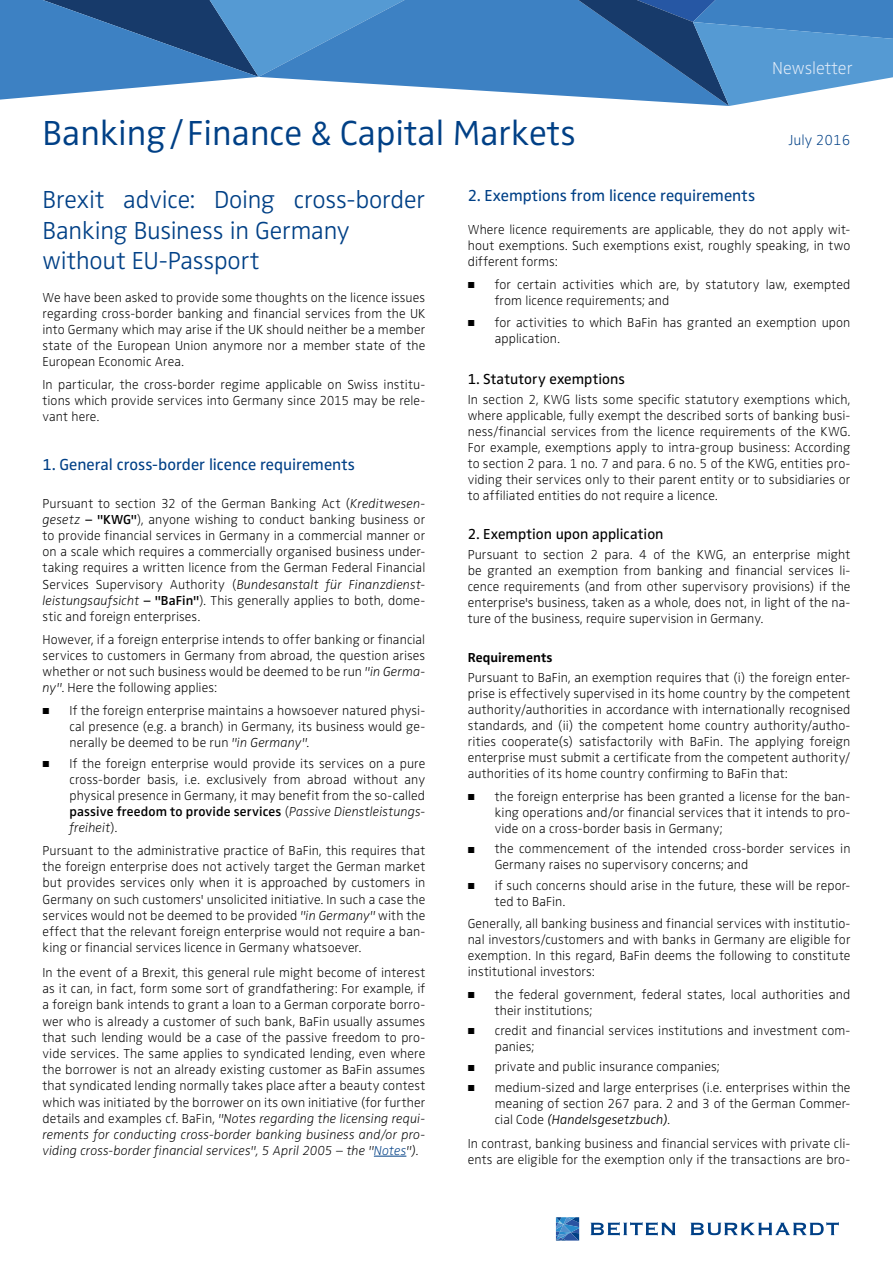
<style>
.page{position:relative;width:893px;height:1263px;background:#fff}
.page>*{position:absolute;margin:0;border:0;box-sizing:border-box;transform-origin:0 0}
.t1{font:300 36px "Zwo OT";color:#004086}
.t2{font:300 25.5px/30.6px "Zwo OT";letter-spacing:-.01em;color:#004086}
.t3{font:300 expanded 18px "Zwo OT";color:#e0ebf8}
.t4{font:16.5px "Zwo OT";color:#004086}
.t5{font:15px "Zwo OT";letter-spacing:.005em;color:#000}
.t6{font:300 expanded 15px "Zwo OT";color:#004086}
.t7{font:300 expanded 13.5px/16.2px "Zwo OT";letter-spacing:.01em;color:#000;text-align:justify}
.t8{font:700 13.5px "Zwo OT";letter-spacing:.01em;color:#000}
.s1{font-style:italic}
.s2{font-weight:400;font-stretch:normal}
.s3{font-weight:600;font-stretch:normal}
.s4{font-size:9px}
.s5{font-style:italic;color:#004086}
.s6{font-style:italic;font-stretch:normal}
</style>
<div class="page">
<div style="left:432px;top:0;width:128px;height:96px;background:#3d81c3"></div>
<svg style="left:0;top:0;width:432px;height:100px;background:#578cc1"></svg>
<svg style="left:560px;top:0;width:333px;height:106px;background:#5089c0"></svg>
<svg style="left:591px;top:1222px;width:84px;height:13px"></svg>
<svg style="left:556px;top:1217px;width:23px;height:23px"></svg>
<svg style="left:690px;top:1222px;width:149px;height:13px"></svg>
<hr style="left:374px;top:1156px;width:32px;height:1px;background:#004086">
<h1 class="t1" style="left:43px;top:112px;width:535px">Banking/Finance &amp; Capital Markets</h1>
<h3 class="t3" style="left:772px;top:58px;width:82px">Newsletter</h3>
<p class="t6" style="left:789px;top:131px;width:63px">July 2016</p>
<h2 class="t2" style="left:43px;top:185px;width:384px">Brexit advice: Doing cross-border<br>Banking Business in Germany without EU-Passport</h2>
<p class="t7" style="left:43px;top:289px;width:384px">We have been asked to provide some thoughts on the licence issues regarding cross-border banking and financial services from the UK into Germany which may arise if the UK should neither be a member state of the European Union anymore nor a member state of the European Economic Area.</p>
<p class="t7" style="left:43px;top:377px;width:384px">In particular, the cross-border regime applicable on Swiss institu&shy;tions which provide services into Germany since 2015 may be rele&shy;vant here.</p>
<p class="t4" style="left:43px;top:455px;width:314px">1. General cross-border licence requirements</p>
<p class="t7" style="left:43px;top:495px;width:384px">Pursuant to section 32 of the German Banking Act (<span class="s1">Kreditwesen&shy;gesetz</span> <span class="s2">–</span> <span class="s3">"KWG"</span>), anyone wishing to conduct banking business or to provide financial services in Germany in a commercial manner or on a scale which requires a commercially organised business under&shy;taking requires a written licence from the German Federal Financial Services Supervisory Authority (<span class="s1">Bundesanstalt für Finanzdienst&shy;leistungsaufsicht</span> <span class="s2">–</span> <span class="s3">"BaFin"</span>). This generally applies to both, dome&shy;stic and foreign enterprises.</p>
<p class="t7" style="left:43px;top:631px;width:384px">However, if a foreign enterprise intends to offer banking or financial services to customers in Germany from abroad, the question arises whether or not such business would be deemed to be run <span class="s1">"in Germa&shy;ny"</span>. Here the following applies:</p>
<p class="t7" style="left:70px;top:702px;width:357px;text-indent:-27px"><span class="s4">■</span> If the foreign enterprise maintains a howsoever natured physi&shy;cal presence (e.g. a branch) in Germany, its business would ge&shy;nerally be deemed to be run <span class="s1">"in Germany".</span></p>
<p class="t7" style="left:70px;top:755px;width:357px;text-indent:-27px"><span class="s4">■</span> If the foreign enterprise would provide its services on a pure cross-border basis, i.e. exclusively from abroad without any physical presence in Germany, it may benefit from the so-called <span class="s3">passive freedom to provide services</span> (<span class="s1">Passive Dienstleistungs&shy;freiheit</span>).</p>
<p class="t7" style="left:43px;top:843px;width:384px">Pursuant to the administrative practice of BaFin, this requires that the foreign enterprise does not actively target the German market but provides services only when it is approached by customers in Germany on such customers' unsolicited initiative. In such a case the services would not be deemed to be provided <span class="s1">"in Germany"</span> with the effect that the relevant foreign enterprise would not require a ban&shy;king or financial services licence in Germany whatsoever.</p>
<p class="t7" style="left:43px;top:965px;width:384px">In the event of a Brexit, this general rule might become of interest as it can, in fact, form some sort of grandfathering: For example, if a foreign bank intends to grant a loan to a German corporate borro&shy;wer who is already a customer of such bank, BaFin usually assumes that such lending would be a case of the passive freedom to pro&shy;vide services. The same applies to syndicated lending, even where the borrower is not an already existing customer as BaFin assumes that syndicated lending normally takes place after a beauty contest which was initiated by the borrower on its own initiative (for further details and examples cf. BaFin, <span class="s1">"Notes regarding the licensing requi&shy;rements for conducting cross-border banking business and/or pro&shy;viding cross-border financial services", 5 April 2005 – the "</span><span class="s5">Notes</span><span class="s1">")</span>.</p>
<p class="t4" style="left:468px;top:186px;width:289px">2. Exemptions from licence requirements</p>
<p class="t7" style="left:468px;top:222px;width:384px">Where licence requirements are applicable, they do not apply wit&shy;hout exemptions. Such exemptions exist, roughly speaking, in two different forms:</p>
<p class="t7" style="left:495px;top:276px;width:357px;text-indent:-27px"><span class="s4">■</span> for certain activities which are, by statutory law, exempted from licence requirements; and</p>
<p class="t7" style="left:495px;top:315px;width:357px;text-indent:-27px"><span class="s4">■</span> for activities to which BaFin has granted an exemption upon application.</p>
<p class="t5" style="left:468px;top:370px;width:159px">1. Statutory exemptions</p>
<p class="t7" style="left:468px;top:392px;width:384px">In section 2, KWG lists some specific statutory exemptions which, where applicable, fully exempt the described sorts of banking busi&shy;ness/financial services from the licence requirements of the KWG.<br>For example, exemptions apply to intra-group business: According to section 2 para. 1 no. 7 and para. 6 no. 5 of the KWG, entities pro&shy;viding their services only to their parent entity or to subsidiaries or to affiliated entities do not require a licence.</p>
<p class="t5" style="left:468px;top:525px;width:197px">2. Exemption upon application</p>
<p class="t7" style="left:468px;top:547px;width:384px">Pursuant to section 2 para. 4 of the KWG, an enterprise might be granted an exemption from banking and financial services li&shy;cence requirements (and from other supervisory provisions) if the enterprise's business, taken as a whole, does not, in light of the na&shy;ture of the business, require supervision in Germany.</p>
<p class="t8" style="left:468px;top:649px;width:86px">Requirements</p>
<p class="t7" style="left:468px;top:670px;width:384px">Pursuant to BaFin, an exemption requires that (i) the foreign enter&shy;prise is effectively supervised in its home country by the competent authority/authorities in accordance with internationally recognised standards, and (ii) the competent home country authority/autho&shy;rities cooperate(s) satisfactorily with BaFin. The applying foreign enterprise must submit a certificate from the competent authority/ authorities of its home country confirming to BaFin that:</p>
<p class="t7" style="left:495px;top:789px;width:357px;text-indent:-27px"><span class="s4">■</span> the foreign enterprise has been granted a license for the ban&shy;king operations and/or financial services that it intends to pro&shy;vide on a cross-border basis in Germany;</p>
<p class="t7" style="left:495px;top:841px;width:357px;text-indent:-27px"><span class="s4">■</span> the commencement of the intended cross-border services in<br>Germany raises no supervisory concerns; and</p>
<p class="t7" style="left:495px;top:877px;width:357px;text-indent:-27px"><span class="s4">■</span> if such concerns should arise in the future, these will be repor&shy;ted to BaFin.</p>
<p class="t7" style="left:468px;top:916px;width:384px">Generally, all banking business and financial services with institutio&shy;nal investors/customers and with banks in Germany are eligible for exemption. In this regard, BaFin deems the following to constitute institutional investors:</p>
<p class="t7" style="left:495px;top:986px;width:357px;text-indent:-27px"><span class="s4">■</span> the federal government, federal states, local authorities and their institutions;</p>
<p class="t7" style="left:495px;top:1023px;width:357px;text-indent:-27px"><span class="s4">■</span> credit and financial services institutions and investment com&shy;panies;</p>
<p class="t7" style="left:468px;top:1059px;width:253px"><span class="s4">■</span> private and public insurance companies;</p>
<p class="t7" style="left:495px;top:1079px;width:357px;text-indent:-27px"><span class="s4">■</span> medium-sized and large enterprises (i.e. enterprises within the meaning of section 267 para. 2 and 3 of the German Commer&shy;cial Code <span class="s6">(Handelsgesetzbuch)</span>.</p>
<p class="t7" style="left:468px;top:1136px;width:384px">In contrast, banking business and financial services with private cli&shy;ents are eligible for the exemption only if the transactions are bro-</p>
</div>
